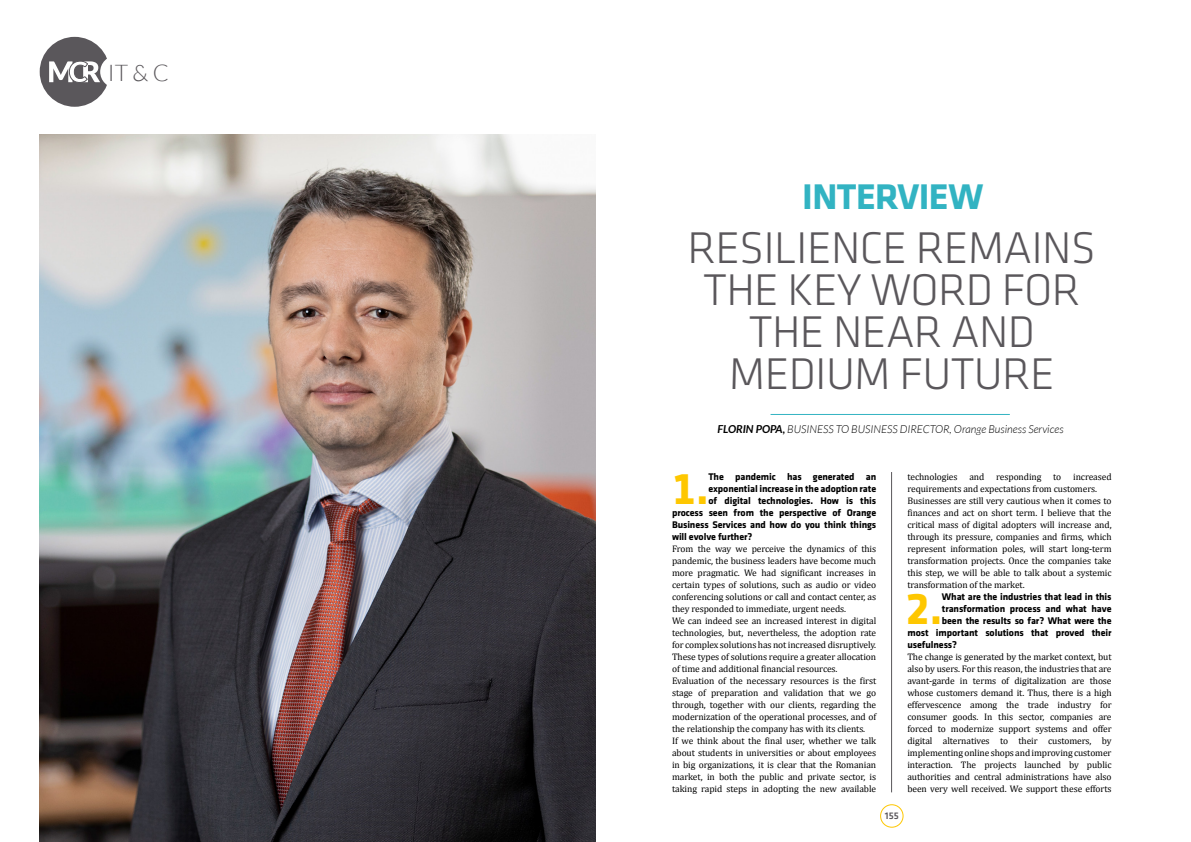
<style>
.page{position:relative;width:1191px;height:842px;background:#fff}
.page>*{position:absolute;margin:0;border:0;box-sizing:border-box;transform-origin:0 0}
.t1{font:300 46px/42px "Klavika";letter-spacing:-.015em;color:#5a575b;text-align:center}
.t2{font:700 46px "Klavika";color:#fec700}
.t3{font:700 37px "Klavika";letter-spacing:-.015em;color:#32b3c2}
.t4{font:300 23px "Lato";color:#5a575b}
.t5{font:italic 300 11px "Lato";color:#000}
.t6{font:700 10px "Klavika";letter-spacing:-.01em;color:#000}
.t7{font:500 10px "Klavika";color:#5a575b}
.t8{font:9.5px/12px "Cambria";letter-spacing:-.01em;color:#000}
.s1{font-weight:700}
</style>
<div class="page">
<div style="left:880px;top:804px;width:23px;height:23px;background:#fff;border:1px solid #fec700;border-radius:50%"></div>
<div style="left:40px;top:37px;width:70px;height:70px;background:#5a575b;border-radius:50%"></div>
<svg style="left:49px;top:61px;width:51px;height:22px"></svg>
<div style="left:100px;top:56px;width:464px;height:32px;background:#fff;border-radius:16px"></div>
<img style="left:40px;top:135px;width:555px;height:707px">
<hr style="left:770px;top:414px;width:239px;height:1px;background:#32b3c2">
<hr style="left:891px;top:472px;width:1px;height:320px;background:#5a575b">
<h3 class="t4" style="left:108px;top:60px;width:63px">IT &amp; C</h3>
<h2 class="t3" style="left:802px;top:177px;width:183px">INTERVIEW</h2>
<h1 class="t1" style="left:687px;top:227px;width:410px">RESILIENCE REMAINS<br>THE KEY WORD FOR<br>THE NEAR AND<br>MEDIUM FUTURE</h1>
<p class="t5" style="left:717px;top:423px;width:347px"><span class="s1">FLORIN POPA,</span> BUSINESS TO BUSINESS DIRECTOR, Orange Business Services</p>
<h1 class="t2" style="left:672px;top:464px;width:38px">1.</h1>
<p class="t6" style="left:708px;top:471px;width:169px">The pandemic has generated an</p>
<p class="t6" style="left:708px;top:483px;width:169px">exponential increase in the adoption rate</p>
<p class="t6" style="left:708px;top:495px;width:169px">of digital technologies. How is this</p>
<p class="t6" style="left:672px;top:507px;width:206px">process seen from the perspective of Orange</p>
<p class="t6" style="left:672px;top:519px;width:206px">Business Services and how do you think things</p>
<p class="t6" style="left:672px;top:531px;width:82px">will evolve further?</p>
<p class="t8" style="left:672px;top:543px;width:206px">From the way we perceive the dynamics of this pandemic, the business leaders have become much more pragmatic. We had significant increases in certain types of solutions, such as audio or video conferencing solutions or call and contact center, as they responded to immediate, urgent needs.<br>We can indeed see an increased interest in digital technologies, but, nevertheless, the adoption rate for complex solutions has not increased disruptively.<br>These types of solutions require a greater allocation of time and additional financial resources.<br>Evaluation of the necessary resources is the first stage of preparation and validation that we go through, together with our clients, regarding the modernization of the operational processes, and of the relationship the company has with its clients.<br>If we think about the final user, whether we talk about students in universities or about employees in big organizations, it is clear that the Romanian market, in both the public and private sector, is taking rapid steps in adopting the new available</p>
<p class="t7" style="left:885px;top:811px;width:15px">155</p>
<p class="t8" style="left:907px;top:471px;width:206px">technologies and responding to increased requirements and expectations from customers.<br>Businesses are still very cautious when it comes to finances and act on short term. I believe that the critical mass of digital adopters will increase and, through its pressure, companies and firms, which represent information poles, will start long-term transformation projects. Once the companies take this step, we will be able to talk about a systemic transformation of the market.</p>
<h1 class="t2" style="left:905px;top:584px;width:38px">2.</h1>
<p class="t6" style="left:942px;top:591px;width:171px">What are the industries that lead in this</p>
<p class="t6" style="left:942px;top:603px;width:171px">transformation process and what have</p>
<p class="t6" style="left:942px;top:615px;width:171px">been the results so far? What were the</p>
<p class="t6" style="left:907px;top:627px;width:206px">most important solutions that proved their</p>
<p class="t6" style="left:907px;top:639px;width:51px">usefulness?</p>
<p class="t8" style="left:907px;top:651px;width:206px;text-align:justify">The change is generated by the market context, but also by users. For this reason, the industries that are avant-garde in terms of digitalization are those whose customers demand it. Thus, there is a high effervescence among the trade industry for consumer goods. In this sector, companies are forced to modernize support systems and offer digital alternatives to their customers, by implementing online shops and improving customer interaction. The projects launched by public authorities and central administrations have also been very well received. We support these efforts</p>
</div>
